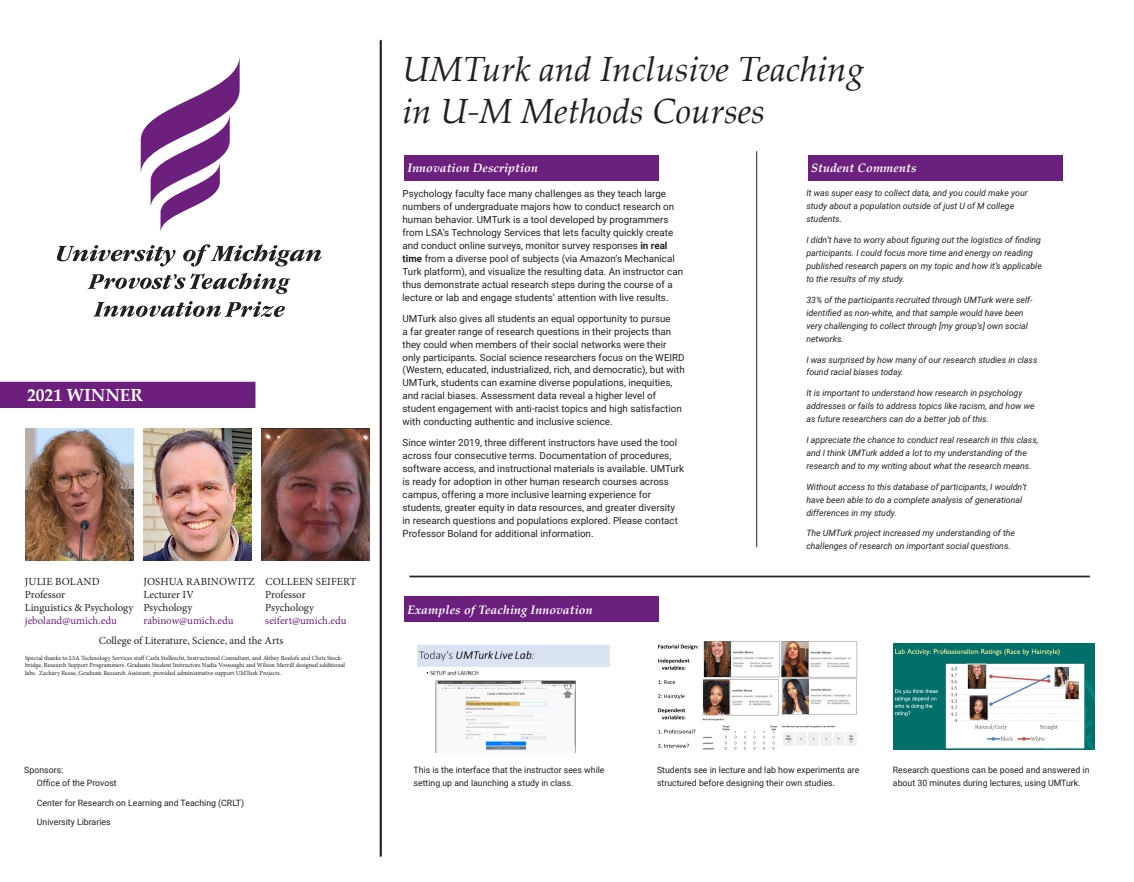
<style>
.page{position:relative;width:1134px;height:882px;background:#fff}
.page>*{position:absolute;margin:0;border:0;box-sizing:border-box;transform-origin:0 0}
.Poster_Title{font:italic 35px "Palatino Linotype";color:#231f20}
.t1{font:700 17.5px "Palatino Linotype";color:#fff}
.t2{font:italic 12.6px "Cooper Black Std";color:#231f20}
.t3{font:italic 700 12.25px "Palatino Linotype";letter-spacing:.01em;color:#fff}
.Winner_Information{font:10.85px "Minion Pro";color:#231f20}
.Winner_Information-2{font:10.85px "Minion Pro";color:#6c1f7d}
.Winner_Name{font:10.85px "Minion Pro";letter-spacing:.01em;color:#231f20}
.Body_Text{font:9.8px/12.9px "Roboto";color:#231f20}
.Quotes{font:italic 8.75px/12.9px "Roboto";color:#231f20}
.Photo_Captions{font:8.75px/12.9px "Roboto";color:#231f20}
.Acknowledgement{font:6.3px/7.6px "Minion Pro";color:#231f20}
.s1{font-weight:700}
</style>
<div class="page">
<div style="left:0;top:382px;width:255px;height:25px;background:#6c1f7d"></div>
<div style="left:0;top:382px;width:255px;height:26px;border:1px solid #6c1f7d"></div>
<hr style="left:380px;top:40px;width:2px;height:816px;background:#231f20">
<svg style="left:93px;top:301px;width:192px;height:16px"></svg>
<svg style="left:57px;top:245px;width:119px;height:21px"></svg>
<svg style="left:183px;top:244px;width:138px;height:23px"></svg>
<svg style="left:88px;top:273px;width:202px;height:21px"></svg>
<svg style="left:141px;top:57px;width:99px;height:175px"></svg>
<div style="left:404px;top:597px;width:255px;height:25px;background:#6c207e"></div>
<div style="left:404px;top:155px;width:255px;height:25px;background:#6c207e"></div>
<div style="left:808px;top:155px;width:255px;height:25px;background:#6c207e"></div>
<hr style="left:410px;top:576px;width:680px;height:1px;background:#231f20">
<hr style="left:380px;top:41px;width:2px;height:816px;background:#231f20">
<hr style="left:756px;top:151px;width:1px;height:396px;background:#231f20">
<img style="left:25px;top:429px;width:108px;height:131px">
<img style="left:144px;top:429px;width:108px;height:131px">
<img style="left:262px;top:429px;width:108px;height:131px">
<img style="left:417px;top:644px;width:193px;height:108px">
<img style="left:658px;top:641px;width:199px;height:109px">
<img style="left:893px;top:644px;width:202px;height:106px">
<p class="t2" style="left:173px;top:271px;width:5px">’</p>
<h2 class="t1" style="left:27px;top:383px;width:117px">2021 WINNER</h2>
<p class="Winner_Name" style="left:25px;top:574px;width:76px">JULIE BOLAND</p>
<p class="Winner_Information" style="left:25px;top:587px;width:42px">Professor</p>
<p class="Winner_Information" style="left:25px;top:600px;width:110px">Linguistics &amp; Psychology</p>
<p class="Winner_Information-2" style="left:25px;top:613px;width:94px">jeboland@umich.edu</p>
<p class="Winner_Name" style="left:143px;top:574px;width:113px">JOSHUA RABINOWITZ</p>
<p class="Winner_Information" style="left:143px;top:587px;width:52px">Lecturer IV</p>
<p class="Winner_Information" style="left:143px;top:600px;width:51px">Psychology</p>
<p class="Winner_Information-2" style="left:143px;top:613px;width:92px">rabinow@umich.edu</p>
<p class="Winner_Name" style="left:265px;top:575px;width:93px">COLLEEN SEIFERT</p>
<p class="Winner_Information" style="left:265px;top:588px;width:42px">Professor</p>
<p class="Winner_Information" style="left:265px;top:601px;width:51px">Psychology</p>
<p class="Winner_Information-2" style="left:265px;top:614px;width:83px">seifert@umich.edu</p>
<p class="Winner_Information" style="left:99px;top:633px;width:186px">College of Literature, Science, and the Arts</p>
<p class="Acknowledgement" style="left:25px;top:654px;width:322px">Special thanks to LSA Technology Services staff Carla Stellrecht, Instructional Consultant, and Abbey Roelofs and Chris Stock&shy;bridge, Research Support Programmers. Graduate Student Instructors Nadia Vossoughi and Wilson Merrill designed additional labs. Zachary Reese, Graduate Research Assistant, provided administrative support UMTurk Projects.</p>
<p class="Photo_Captions" style="left:37px;top:763px;width:81px;text-indent:-13px">Sponsors:<br>Office of the Provost</p>
<p class="Photo_Captions" style="left:37px;top:792px;width:209px;line-height:19.2px">Center for Research on Learning and Teaching (CRLT)<br>University Libraries</p>
<p class="Poster_Title" style="left:403px;top:44px;width:463px">UMTurk and Inclusive Teaching</p>
<p class="Poster_Title" style="left:403px;top:86px;width:364px">in U-M Methods Courses</p>
<p class="t3" style="left:811px;top:159px;width:107px">Student Comments</p>
<p class="t3" style="left:407px;top:159px;width:132px">Innovation Description</p>
<p class="t3" style="left:811px;top:159px;width:132px">Innova ion Description</p>
<p class="Body_Text" style="left:403px;top:187px;width:282px">Psychology faculty face many challenges as they teach large numbers of undergraduate majors how to conduct research on human behavior. UMTurk is a tool developed by programmers from LSA’s Technology Services that lets faculty quickly create and conduct online surveys, monitor survey responses <span class="s1">in real time</span> from a diverse pool of subjects (via Amazon’s Mechanical Turk platform), and visualize the resulting data. An instructor can thus demonstrate actual research steps during the course of a lecture or lab and engage students’ attention with live results.</p>
<p class="Body_Text" style="left:403px;top:311px;width:284px">UMTurk also gives all students an equal opportunity to pursue<br>a far greater range of research questions in their projects than they could when members of their social networks were their only participants. Social science researchers focus on the WEIRD (Western, educated, industrialized, rich, and democratic), but with UMTurk, students can examine diverse populations, inequities, and racial biases. Assessment data reveal a higher level of student engagement with anti-racist topics and high satisfaction with conducting authentic and inclusive science.</p>
<p class="Body_Text" style="left:403px;top:436px;width:283px">Since winter 2019, three different instructors have used the tool across four consecutive terms. Documentation of procedures, software access, and instructional materials is available. UMTurk is ready for adoption in other human research courses across campus, offering a more inclusive learning experience for students, greater equity in data resources, and greater diversity in research questions and populations explored. Please contact Professor Boland for additional information.</p>
<p class="t3" style="left:407px;top:601px;width:187px">Examples of Teaching Innovation</p>
<p class="Quotes" style="left:806px;top:187px;width:223px">It was super easy to collect data, and you could make your study about a population outside of just U of M college students.</p>
<p class="Quotes" style="left:806px;top:233px;width:237px">I didn’t have to worry about figuring out the logistics of finding participants. I could focus more time and energy on reading published research papers on my topic and how it’s applicable to the results of my study.</p>
<p class="Quotes" style="left:806px;top:293px;width:228px">33% of the participants recruited through UMTurk were self&shy;identified as non-white, and that sample would have been very challenging to collect through [my group’s] own social networks.</p>
<p class="Quotes" style="left:806px;top:353px;width:233px">I was surprised by how many of our research studies in class found racial biases today.</p>
<p class="Quotes" style="left:806px;top:386px;width:230px">It is important to understand how research in psychology addresses or fails to address topics like racism, and how we as future researchers can do a better job of this.</p>
<p class="Quotes" style="left:806px;top:433px;width:234px">I appreciate the chance to conduct real research in this class, and I think UMTurk added a lot to my understanding of the research and to my writing about what the research means.</p>
<p class="Quotes" style="left:806px;top:480px;width:222px">Without access to this database of participants, I wouldn’t have been able to do a complete analysis of generational differences in my study.</p>
<p class="Quotes" style="left:806px;top:527px;width:210px">The UMTurk project increased my understanding of the challenges of research on important social questions.</p>
<p class="Photo_Captions" style="left:414px;top:763px;width:193px">This is the interface that the instructor sees while setting up and launching a study in class.</p>
<p class="Photo_Captions" style="left:657px;top:763px;width:204px">Students see in lecture and lab how experiments are structured before designing their own studies.</p>
<p class="Photo_Captions" style="left:893px;top:763px;width:198px">Research questions can be posed and answered in about 30 minutes during lectures, using UMTurk.</p>
</div>
